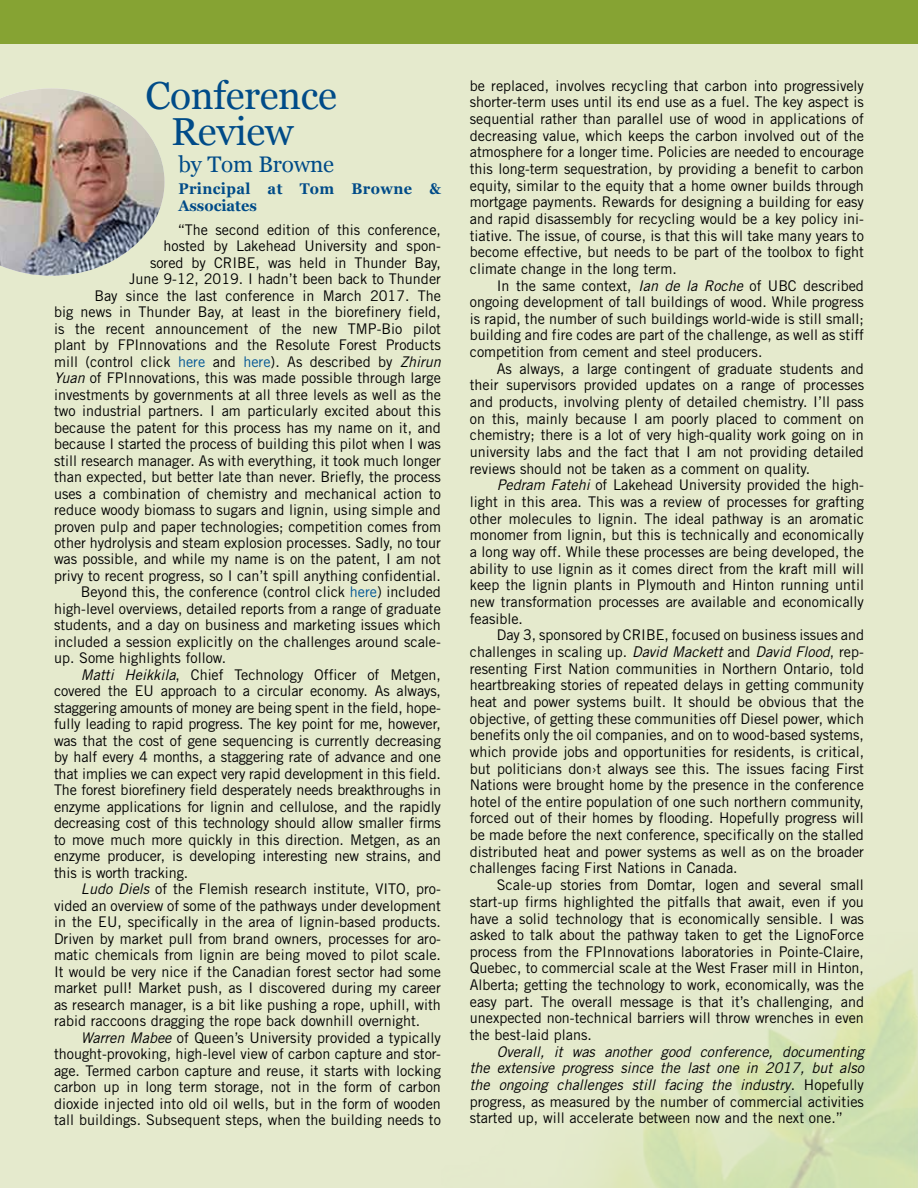
<style>
.page{position:relative;width:918px;height:1188px;background:#e5eacd}
.page>*{position:absolute;margin:0;border:0;box-sizing:border-box;transform-origin:0 0}
.Head_main{font:39px/36px "Georgia";letter-spacing:-.01em;color:#004b88;text-align:center}
.Head_main-2{font:22.5px "Georgia";letter-spacing:-.01em;color:#004b88}
.Body{font:700 15.45px/17.7px "Georgia";letter-spacing:.025em;color:#004b88;scale:.94 1}
.Body-2{font:14.7px/16.6px "Trade Gothic LT Std";color:#000;text-align:justify}
.Body-3{font:italic 14.7px/16.6px "Trade Gothic LT Std";color:#000;text-align:justify}
.s1{color:#005595}
.s2{font-style:italic}
.s3{font-style:normal}
</style>
<div class="page">
<img style="left:0;top:88px;width:165px;height:188px">
<div style="left:0;top:0;width:918px;height:44px;background:#86a333"></div>
<p class="Head_main" style="left:146px;top:76px;width:193px">Conference<br>Review</p>
<p class="Head_main-2" style="left:178px;top:148px;width:157px">by Tom Browne</p>
<p class="Body" style="left:178px;top:179px;width:281px">Principal at Tom Browne &amp;<br>Associates</p>
<p class="Body-2" style="left:54px;top:221px;width:389px;text-align:right">“The second edition of this conference,<br>hosted by Lakehead University and spon-<br>sored by CRIBE, was held in Thunder Bay,<br>June 9-12, 2019. I hadn’t been back to Thunder<br>Bay since the last conference in March 2017. The<br>big news in Thunder Bay, at least in the biorefinery field, is the recent announcement of the new TMP-Bio pilot plant by FPInnovations and the Resolute Forest Products mill (control click <span class="s1">here</span> and <span class="s1">here</span>). As described by <span class="s2">Zhirun Yuan</span> of FPInnovations, this was made possible through large investments by governments at all three levels as well as the two industrial partners. I am particularly excited about this because the patent for this process has my name on it, and because I started the process of building this pilot when I was still research manager. As with everything, it took much longer than expected, but better late than never. Briefly, the process uses a combination of chemistry and mechanical action to reduce woody biomass to sugars and lignin, using simple and proven pulp and paper technologies; competition comes from other hydrolysis and steam explosion processes. Sadly, no tour was possible, and while my name is on the patent, I am not privy to recent progress, so I can’t spill anything confidential.</p>
<p class="Body-2" style="left:54px;top:584px;width:388px;text-indent:27px">Beyond this, the conference (control click <span class="s1">here</span>) included high-level overviews, detailed reports from a range of graduate students, and a day on business and marketing issues which included a session explicitly on the challenges around scale&shy;up. Some highlights follow.</p>
<p class="Body-2" style="left:54px;top:666px;width:389px;text-indent:27px"><span class="s2">Matti Heikkila</span>, Chief Technology Officer of Metgen, covered the EU approach to a circular economy. As always, staggering amounts of money are being spent in the field, hope&shy;fully leading to rapid progress. The key point for me, however, was that the cost of gene sequencing is currently decreasing by half every 4 months, a staggering rate of advance and one that implies we can expect very rapid development in this field.<br>The forest biorefinery field desperately needs breakthroughs in enzyme applications for lignin and cellulose, and the rapidly decreasing cost of this technology should allow smaller firms to move much more quickly in this direction. Metgen, as an enzyme producer, is developing interesting new strains, and this is worth tracking.</p>
<p class="Body-2" style="left:54px;top:881px;width:389px;text-indent:27px"><span class="s2">Ludo Diels</span> of the Flemish research institute, VITO, pro&shy;vided an overview of some of the pathways under development in the EU, specifically in the area of lignin-based products.<br>Driven by market pull from brand owners, processes for aro&shy;matic chemicals from lignin are being moved to pilot scale.<br>It would be very nice if the Canadian forest sector had some market pull! Market push, as I discovered during my career as research manager, is a bit like pushing a rope, uphill, with rabid raccoons dragging the rope back downhill overnight.</p>
<p class="Body-2" style="left:54px;top:1029px;width:389px;text-indent:27px"><span class="s2">Warren Mabee</span> of Queen’s University provided a typically thought-provoking, high-level view of carbon capture and stor&shy;age. Termed carbon capture and reuse, it starts with locking carbon up in long term storage, not in the form of carbon dioxide injected into old oil wells, but in the form of wooden tall buildings. Subsequent steps, when the building needs to</p>
<p class="Body-2" style="left:470px;top:77px;width:396px">be replaced, involves recycling that carbon into progressively shorter-term uses until its end use as a fuel. The key aspect is sequential rather than parallel use of wood in applications of decreasing value, which keeps the carbon involved out of the atmosphere for a longer time. Policies are needed to encourage this long-term sequestration, by providing a benefit to carbon equity, similar to the equity that a home owner builds through mortgage payments. Rewards for designing a building for easy and rapid disassembly for recycling would be a key policy ini&shy;tiative. The issue, of course, is that this will take many years to become effective, but needs to be part of the toolbox to fight climate change in the long term.</p>
<p class="Body-2" style="left:470px;top:277px;width:396px;text-indent:27px">In the same context, <span class="s2">Ian de la Roche</span> of UBC described ongoing development of tall buildings of wood. While progress is rapid, the number of such buildings world-wide is still small; building and fire codes are part of the challenge, as well as stiff competition from cement and steel producers.</p>
<p class="Body-2" style="left:470px;top:360px;width:396px;text-indent:27px">As always, a large contingent of graduate students and their supervisors provided updates on a range of processes and products, involving plenty of detailed chemistry. I’ll pass on this, mainly because I am poorly placed to comment on chemistry; there is a lot of very high-quality work going on in university labs and the fact that I am not providing detailed reviews should not be taken as a comment on quality.</p>
<p class="Body-2" style="left:470px;top:477px;width:396px;text-indent:27px"><span class="s2">Pedram Fatehi</span> of Lakehead University provided the high&shy;light in this area. This was a review of processes for grafting other molecules to lignin. The ideal pathway is an aromatic monomer from lignin, but this is technically and economically a long way off. While these processes are being developed, the ability to use lignin as it comes direct from the kraft mill will keep the lignin plants in Plymouth and Hinton running until new transformation processes are available and economically feasible.</p>
<p class="Body-2" style="left:470px;top:627px;width:396px;text-indent:27px">Day 3, sponsored by CRIBE, focused on business issues and challenges in scaling up. <span class="s2">David Mackett</span> and <span class="s2">David Flood</span>, rep&shy;resenting First Nation communities in Northern Ontario, told heartbreaking stories of repeated delays in getting community heat and power systems built. It should be obvious that the objective, of getting these communities off Diesel power, which benefits only the oil companies, and on to wood-based systems, which provide jobs and opportunities for residents, is critical, but politicians don›t always see this. The issues facing First Nations were brought home by the presence in the conference hotel of the entire population of one such northern community, forced out of their homes by flooding. Hopefully progress will be made before the next conference, specifically on the stalled distributed heat and power systems as well as on the broader challenges facing First Nations in Canada.</p>
<p class="Body-2" style="left:470px;top:876px;width:396px;text-indent:27px">Scale-up stories from Domtar, Iogen and several small start-up firms highlighted the pitfalls that await, even if you have a solid technology that is economically sensible. I was asked to talk about the pathway taken to get the LignoForce process from the FPInnovations laboratories in Pointe-Claire, Quebec, to commercial scale at the West Fraser mill in Hinton, Alberta; getting the technology to work, economically, was the easy part. The overall message is that it’s challenging, and unexpected non-technical barriers will throw wrenches in even the best-laid plans.</p>
<p class="Body-3" style="left:470px;top:1043px;width:396px;text-indent:27px">Overall, it was another good conference, documenting the extensive progress since the last one in 2017, but also the ongoing challenges still facing the industry<span class="s3">. Hopefully progress, as measured by the number of commercial activities started up, will accelerate between now and the next one.”</span></p>
</div>
